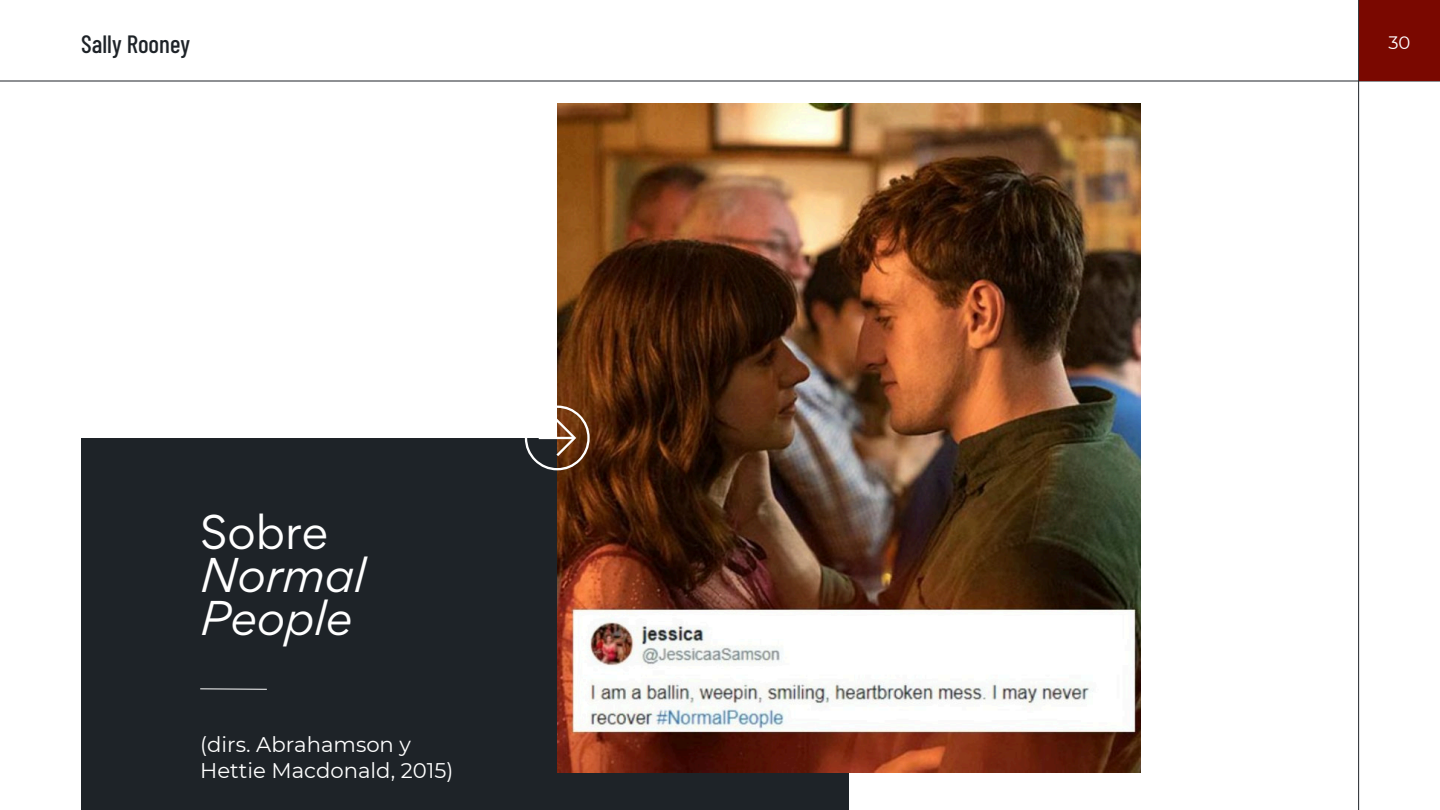
<style>
.page{position:relative;width:1440px;height:810px;background:#fff}
.page>*{position:absolute;margin:0;border:0;box-sizing:border-box;transform-origin:0 0}
.t1{font:italic 43.5px/43.3px "Gordita";color:#fff}
.t2{font:500 25px "Barlow Condensed";color:#1e2328}
.t3{font:21.2px/25.6px "Montserrat";color:#fff}
.t4{font:18px "Montserrat";color:#fff}
.s1{font-style:normal}
</style>
<div class="page">
<hr style="left:1358px;top:0;width:1px;height:810px;background:#1e2328">
<hr style="left:0;top:81px;width:1440px;height:1px;background:#1e2328">
<div style="left:1359px;top:0;width:81px;height:81px;background:#7a0800"></div>
<div style="left:81px;top:438px;width:767px;height:372px;background:#1e2328"></div>
<img style="left:557px;top:104px;width:583px;height:668px">
<svg style="left:200px;top:688px;width:67px;height:2px"></svg>
<svg style="left:525px;top:406px;width:64px;height:64px"></svg>
<p class="t2" style="left:81px;top:28px;width:110px">Sally Rooney</p>
<h2 class="t1" style="left:200px;top:510px;width:167px"><span class="s1">Sobre<br></span>Normal<br>People</h2>
<p class="t3" style="left:200px;top:732px;width:255px">(dirs. Abrahamson y<br>Hettie Macdonald, 2015)</p>
<h1 class="t4" style="left:1388px;top:31px;width:24px">30</h1>
</div>
